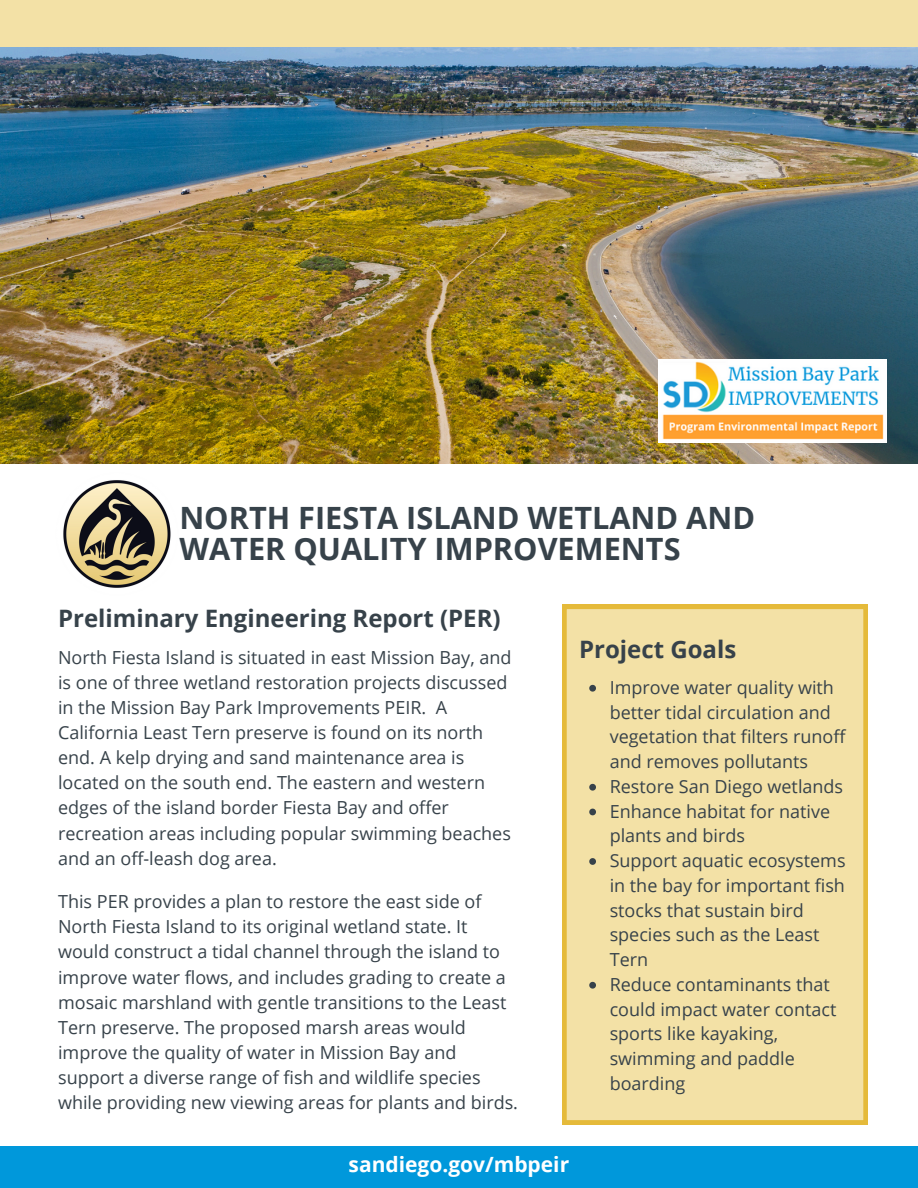
<style>
.page{position:relative;width:918px;height:1188px;background:#fff}
.page>*{position:absolute;margin:0;border:0;box-sizing:border-box;transform-origin:0 0}
.t1{font:700 30.75px/30.3px "Open Sans";color:#37424a}
.t2{font:700 24px "Open Sans";color:#37424a}
.t3{font:700 21px "Open Sans";color:#fff}
.t4{font:18px/25.2px "Open Sans";color:#37424a}
</style>
<div class="page">
<img style="left:0;top:47px;width:918px;height:416px">
<div style="left:0;top:1147px;width:918px;height:41px;background:#0098db"></div>
<div style="left:0;top:0;width:918px;height:47px;background:#f3e1a6"></div>
<img style="left:659px;top:359px;width:227px;height:83px">
<div style="left:562px;top:605px;width:306px;height:519px;background:#f3e1a6"></div>
<img style="left:63px;top:480px;width:108px;height:108px">
<svg style="left:589px;top:685px;width:7px;height:7px"></svg>
<svg style="left:589px;top:784px;width:7px;height:7px"></svg>
<svg style="left:589px;top:809px;width:7px;height:6px"></svg>
<svg style="left:589px;top:858px;width:7px;height:7px"></svg>
<svg style="left:589px;top:982px;width:7px;height:7px"></svg>
<p class="t1" style="left:179px;top:502px;width:577px">NORTH FIESTA ISLAND WETLAND AND<br>WATER QUALITY IMPROVEMENTS</p>
<p class="t2" style="left:58px;top:601px;width:444px">Preliminary Engineering Report (PER)</p>
<h1 class="t4" style="left:58px;top:644px;width:455px">North Fiesta Island is situated in east Mission Bay, and is one of three wetland restoration projects discussed in the Mission Bay Park Improvements PEIR. A California Least Tern preserve is found on its north end. A kelp drying and sand maintenance area is located on the south end. The eastern and western edges of the island border Fiesta Bay and offer recreation areas including popular swimming beaches and an off-leash dog area.</h1>
<h2 class="t4" style="left:58px;top:889px;width:461px">This PER provides a plan to restore the east side of North Fiesta Island to its original wetland state. It would construct a tidal channel through the island to improve water flows, and includes grading to create a mosaic marshland with gentle transitions to the Least Tern preserve. The proposed marsh areas would improve the quality of water in Mission Bay and support a diverse range of fish and wildlife species while providing new viewing areas for plants and birds.</h2>
<p class="t2" style="left:579px;top:632px;width:159px">Project Goals</p>
<p class="t4" style="left:610px;top:674px;width:237px;line-height:24.8px">Improve water quality with better tidal circulation and vegetation that filters runoff and removes pollutants</p>
<p class="t4" style="left:610px;top:773px;width:235px">Restore San Diego wetlands</p>
<p class="t4" style="left:610px;top:798px;width:222px;line-height:24.8px">Enhance habitat for native plants and birds</p>
<p class="t4" style="left:610px;top:848px;width:237px;line-height:24.8px">Support aquatic ecosystems in the bay for important fish stocks that sustain bird species such as the Least<br>Tern</p>
<h3 class="t4" style="left:610px;top:971px;width:228px;line-height:24.8px">Reduce contaminants that could impact water contact sports like kayaking, swimming and paddle boarding</h3>
<h2 class="t3" style="left:349px;top:1150px;width:222px">sandiego.gov/mbpeir</h2>
</div>
